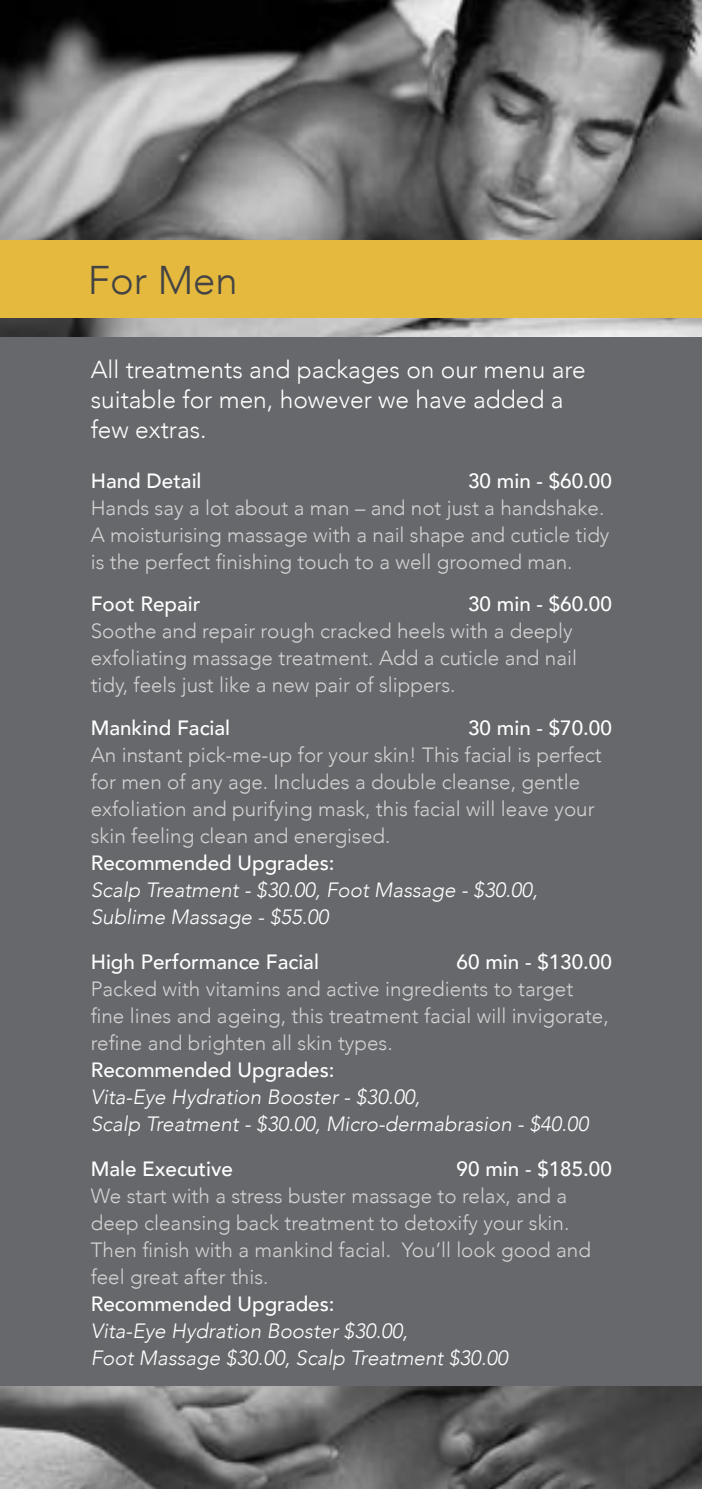
<style>
.page{position:relative;width:702px;height:1489px;background:#fff}
.page>*{position:absolute;margin:0;border:0;box-sizing:border-box;transform-origin:0 0}
.t1{font:300 40px "Avenir";color:#434345}
.t2{font:300 24.5px/30px "Avenir";color:#fff}
.t3{font:300 20.5px/27px "Avenir";color:#d4d2d3}
.t4{font:italic 300 20.5px/27px "Avenir";color:#fff}
.t5{font:500 20.5px "Avenir";color:#fff}
</style>
<div class="page">
<div style="left:0;top:310px;width:702px;height:1178px;background:#66686c"></div>
<img style="left:0;top:0;width:702px;height:337px">
<div style="left:0;top:240px;width:702px;height:78px;background:#e5b83e"></div>
<img style="left:0;top:1386px;width:702px;height:102px">
<h1 class="t1" style="left:88px;top:256px;width:151px">For Men</h1>
<p class="t2" style="left:91px;top:354px;width:496px">All treatments and packages on our menu are suitable for men, however we have added a few extras.</p>
<p class="t5" style="left:91px;top:463px;width:112px">Hand Detail</p>
<p class="t5" style="left:468px;top:463px;width:145px">30 min - $60.00</p>
<p class="t3" style="left:91px;top:494px;width:520px">Hands say a lot about a man – and not just a handshake.<br>A moisturising massage with a nail shape and cuticle tidy is the perfect finishing touch to a well groomed man.</p>
<p class="t5" style="left:91px;top:586px;width:111px">Foot Repair</p>
<p class="t5" style="left:468px;top:586px;width:145px">30 min - $60.00</p>
<p class="t3" style="left:91px;top:617px;width:488px">Soothe and repair rough cracked heels with a deeply exfoliating massage treatment. Add a cuticle and nail tidy, feels just like a new pair of slippers.</p>
<p class="t5" style="left:91px;top:710px;width:141px">Mankind Facial</p>
<p class="t5" style="left:468px;top:710px;width:145px">30 min - $70.00</p>
<p class="t3" style="left:91px;top:741px;width:512px">An instant pick-me-up for your skin! This facial is perfect for men of any age. Includes a double cleanse, gentle exfoliation and purifying mask, this facial will leave your skin feeling clean and energised.</p>
<p class="t5" style="left:91px;top:845px;width:245px">Recommended Upgrades:</p>
<p class="t4" style="left:91px;top:876px;width:448px">Scalp Treatment - $30.00, Foot Massage - $30.00,<br>Sublime Massage - $55.00</p>
<p class="t5" style="left:91px;top:944px;width:230px">High Performance Facial</p>
<p class="t5" style="left:456px;top:944px;width:157px">60 min - $130.00</p>
<p class="t3" style="left:91px;top:975px;width:519px">Packed with vitamins and active ingredients to target fine lines and ageing, this treatment facial will invigorate, refine and brighten all skin types.</p>
<p class="t5" style="left:91px;top:1052px;width:245px">Recommended Upgrades:</p>
<p class="t4" style="left:91px;top:1083px;width:499px">Vita-Eye Hydration Booster - $30.00,<br>Scalp Treatment - $30.00, Micro-dermabrasion - $40.00</p>
<p class="t5" style="left:91px;top:1151px;width:144px">Male Executive</p>
<p class="t5" style="left:456px;top:1151px;width:157px">90 min - $185.00</p>
<p class="t3" style="left:91px;top:1182px;width:501px">We start with a stress buster massage to relax, and a deep cleansing back treatment to detoxify your skin.<br>Then finish with a mankind facial. You’ll look good and feel great after this.</p>
<p class="t5" style="left:91px;top:1286px;width:245px">Recommended Upgrades:</p>
<p class="t4" style="left:91px;top:1317px;width:418px">Vita-Eye Hydration Booster $30.00,<br>Foot Massage $30.00, Scalp Treatment $30.00</p>
</div>
